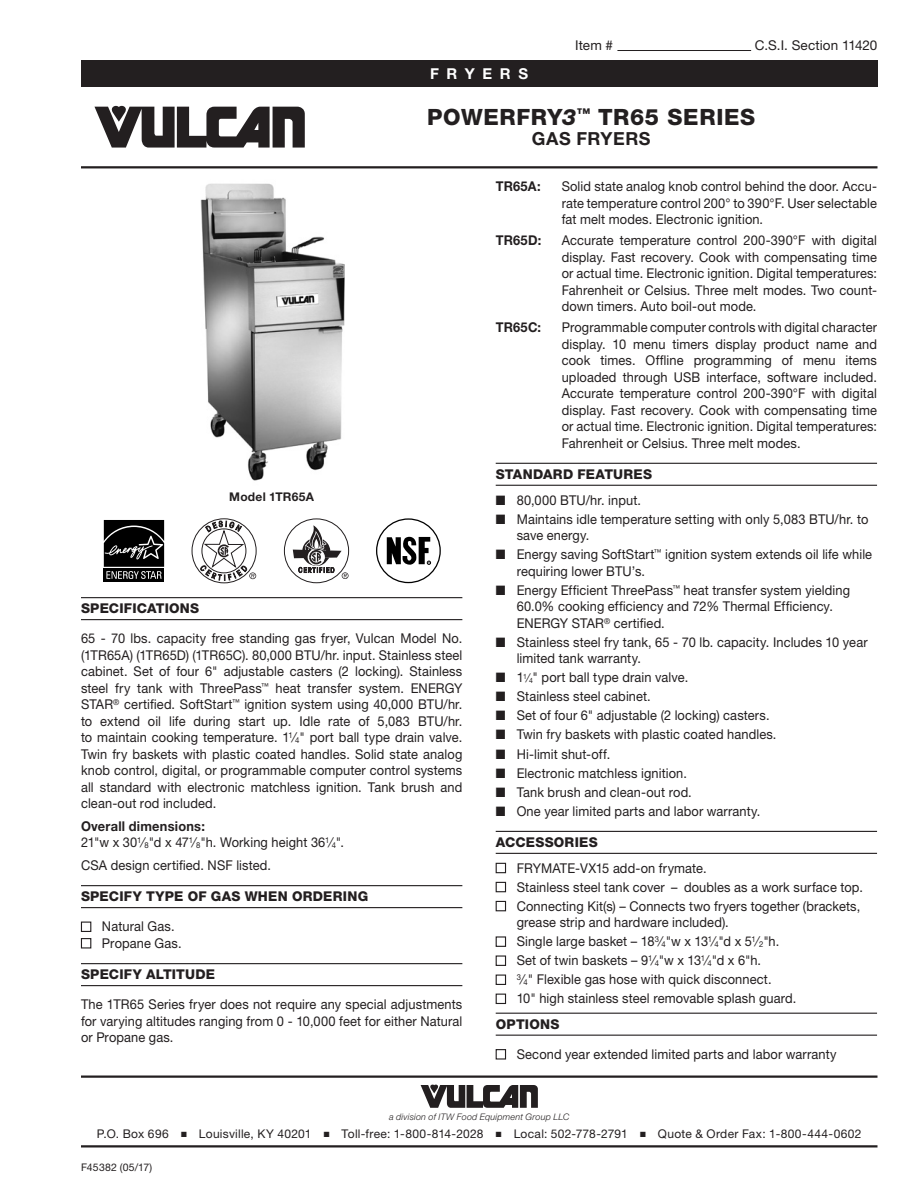
<style>
.page{position:relative;width:918px;height:1188px;background:#fff}
.page>*{position:absolute;margin:0;border:0;box-sizing:border-box;transform-origin:0 0}
.t1{font:800 22.5px "Helvetica Neue LT Std";letter-spacing:.03em;color:#231f20}
.Title_Sub_1{font:700 18px "Helvetica Neue LT Std";letter-spacing:.025em;color:#231f20}
.t2{font:700 15px "Helvetica Neue LT Std";letter-spacing:.51em;color:#fff}
.Body_1_Align-Justify{font:13.5px/16.5px "Helvetica Neue LT Std";letter-spacing:.01em;color:#231f20;scale:.95 1}
.Body_2_Align-Left{font:13.5px/16.5px "Helvetica Neue LT Std";letter-spacing:.01em;color:#231f20;text-align:justify;scale:.95 1}
.Bullet_Open{font:13.5px/16.5px "Helvetica Neue LT Std";letter-spacing:.01em;color:#231f20;text-align:justify;scale:.95 1}
.Sub_Head_1{font:800 13.5px "Helvetica Neue LT Std";letter-spacing:.02em;color:#231f20}
.Body_2_Align-Left-2{font:700 13.5px "Helvetica Neue LT Std";letter-spacing:.02em;color:#231f20;scale:.95 1}
.Body_1_Align-Justify-2{font:13.5px "Helvetica Neue LT Std";letter-spacing:.01em;color:#231f20}
.t3{font:12px "Helvetica Neue LT Std";letter-spacing:.025em;color:#231f20}
.Note-Image{font:700 12px "Helvetica Neue LT Std";letter-spacing:.02em;color:#231f20}
.t4{font:10.5px "Helvetica Neue LT Std";letter-spacing:.02em;color:#231f20}
.t5{font:italic 300 9px "Helvetica Neue LT Std";letter-spacing:.02em;color:#231f20}
.s1{font-style:italic}
.s2{font-size:8.1px}
.s3{font-size:12px}
.s4{font-size:7.2px}
</style>
<div class="page">
<hr style="left:617px;top:50px;width:134px;height:1px;background:#231f20">
<div style="left:81px;top:60px;width:796px;height:27px;background:#231f20"></div>
<hr style="left:81px;top:1076px;width:797px;height:2px;background:#231f20">
<hr style="left:81px;top:1145px;width:797px;height:3px;background:#231f20">
<svg style="left:94px;top:106px;width:211px;height:42px"></svg>
<hr style="left:81px;top:166px;width:797px;height:2px;background:#231f20">
<svg style="left:421px;top:1085px;width:117px;height:23px"></svg>
<hr style="left:81px;top:597px;width:381px;height:1px;background:#231f20">
<hr style="left:81px;top:619px;width:381px;height:1px;background:#231f20">
<hr style="left:81px;top:885px;width:381px;height:1px;background:#231f20">
<hr style="left:81px;top:907px;width:381px;height:1px;background:#231f20">
<hr style="left:81px;top:963px;width:381px;height:1px;background:#231f20">
<hr style="left:81px;top:985px;width:381px;height:1px;background:#231f20">
<svg style="left:103px;top:520px;width:62px;height:62px;background:#2d2d2d"></svg>
<svg style="left:192px;top:518px;width:65px;height:65px"></svg>
<div style="left:284px;top:518px;width:65px;height:65px;border:1px solid #231f20;border-radius:50%"></div>
<svg style="left:293px;top:525px;width:56px;height:54px"></svg>
<div style="left:376px;top:518px;width:65px;height:65px;border:1px solid #000;border-radius:50%"></div>
<svg style="left:387px;top:536px;width:44px;height:29px"></svg>
<div style="left:81px;top:922px;width:10px;height:10px;border:1px solid #231f20"></div>
<div style="left:81px;top:938px;width:10px;height:11px;border:1px solid #231f20"></div>
<img style="left:200px;top:183px;width:145px;height:298px">
<hr style="left:496px;top:463px;width:381px;height:1px;background:#231f20">
<hr style="left:496px;top:485px;width:381px;height:1px;background:#231f20">
<hr style="left:496px;top:831px;width:381px;height:1px;background:#231f20">
<hr style="left:496px;top:853px;width:381px;height:1px;background:#231f20">
<hr style="left:496px;top:1013px;width:381px;height:1px;background:#231f20">
<hr style="left:496px;top:1035px;width:381px;height:1px;background:#231f20">
<div style="left:496px;top:863px;width:10px;height:10px;border:1px solid #231f20"></div>
<div style="left:496px;top:882px;width:10px;height:10px;border:1px solid #231f20"></div>
<div style="left:496px;top:901px;width:10px;height:10px;border:1px solid #231f20"></div>
<div style="left:496px;top:936px;width:10px;height:11px;border:1px solid #231f20"></div>
<div style="left:496px;top:955px;width:10px;height:11px;border:1px solid #231f20"></div>
<div style="left:496px;top:975px;width:10px;height:10px;border:1px solid #231f20"></div>
<div style="left:496px;top:994px;width:10px;height:10px;border:1px solid #231f20"></div>
<div style="left:496px;top:1049px;width:10px;height:11px;border:1px solid #231f20"></div>
<p class="t2" style="left:430px;top:64px;width:99px">FRYERS</p>
<p class="Body_1_Align-Justify-2" style="left:575px;top:37px;width:39px">Item #</p>
<p class="Body_1_Align-Justify-2" style="left:755px;top:37px;width:124px">C.S.I. Section 11420</p>
<p class="t1" style="left:427px;top:104px;width:330px">POWERFRY<span class="s1">3</span><sup>™</sup> TR65 SERIES</p>
<p class="Title_Sub_1" style="left:532px;top:127px;width:120px">GAS FRYERS</p>
<p class="Note-Image" style="left:229px;top:489px;width:86px">Model 1TR65A</p>
<p class="Sub_Head_1" style="left:81px;top:601px;width:120px">SPECIFICATIONS</p>
<p class="Body_1_Align-Justify" style="left:81px;top:630px;width:403px;text-align:justify">65 - 70 lbs. capacity free standing gas fryer, Vulcan Model No. (1TR65A) (1TR65D) (1TR65C). 80,000 BTU/hr. input. Stainless steel cabinet. Set of four 6" adjustable casters (2 locking). Stainless steel fry tank with ThreePass<sup>™</sup> heat transfer system. ENERGY STAR<sup>®</sup> certified. SoftStart<sup>™</sup> ignition system using 40,000 BTU/hr. to extend oil life during start up. Idle rate of 5,083 BTU/hr. to maintain cooking temperature. 1<sup>1</sup>⁄<span class="s2">4</span>" port ball type drain valve.<br>Twin fry baskets with plastic coated handles. Solid state analog knob control, digital, or programmable computer control systems all standard with electronic matchless ignition. Tank brush and clean-out rod included.</p>
<p class="Body_2_Align-Left-2" style="left:81px;top:818px;width:132px">Overall dimensions:</p>
<p class="Body_2_Align-Left" style="left:81px;top:834px;width:278px">21"w x 30<sup>1</sup>⁄<span class="s2">8</span>"d x 47<sup>1</sup>⁄<span class="s2">8</span>"h. Working height 36<sup>1</sup>⁄<span class="s2">4</span>".</p>
<p class="Body_2_Align-Left" style="left:81px;top:857px;width:202px">CSA design certified. NSF listed.</p>
<p class="Sub_Head_1" style="left:81px;top:889px;width:289px">SPECIFY TYPE OF GAS WHEN ORDERING</p>
<p class="Body_1_Align-Justify" style="left:102px;top:918px;width:78px">Natural Gas.</p>
<p class="Body_1_Align-Justify" style="left:102px;top:935px;width:85px">Propane Gas.</p>
<p class="Sub_Head_1" style="left:81px;top:967px;width:136px">SPECIFY ALTITUDE</p>
<p class="Bullet_Open" style="left:81px;top:996px;width:403px">The 1TR65 Series fryer does not require any special adjustments for varying altitudes ranging from 0 - 10,000 feet for either Natural or Propane gas.</p>
<p class="Body_2_Align-Left-2" style="left:496px;top:178px;width:49px">TR65A:</p>
<p class="Body_2_Align-Left" style="left:562px;top:178px;width:333px">Solid state analog knob control behind the door. Accu&shy;rate temperature control 200° to 390°F. User selectable fat melt modes. Electronic ignition.</p>
<p class="Body_2_Align-Left-2" style="left:496px;top:232px;width:50px">TR65D:</p>
<p class="Body_2_Align-Left" style="left:562px;top:232px;width:333px">Accurate temperature control 200-390°F with digital display. Fast recovery. Cook with compensating time or actual time. Electronic ignition. Digital temperatures:<br>Fahrenheit or Celsius. Three melt modes. Two count&shy;down timers. Auto boil-out mode.</p>
<p class="Body_2_Align-Left-2" style="left:496px;top:319px;width:49px">TR65C:</p>
<p class="Body_2_Align-Left" style="left:562px;top:319px;width:333px">Programmable computer controls with digital character display. 10 menu timers display product name and cook times. Offline programming of menu items uploaded through USB interface, software included.<br>Accurate temperature control 200-390°F with digital display. Fast recovery. Cook with compensating time or actual time. Electronic ignition. Digital temperatures:<br>Fahrenheit or Celsius. Three melt modes.</p>
<p class="Sub_Head_1" style="left:496px;top:466px;width:158px">STANDARD FEATURES</p>
<p class="Body_1_Align-Justify" style="left:496px;top:491px;width:154px">■ 80,000 BTU/hr. input.</p>
<p class="Body_1_Align-Justify" style="left:517px;top:510px;width:372px;text-indent:-21px">■ Maintains idle temperature setting with only 5,083 BTU/hr. to save energy.</p>
<p class="Body_1_Align-Justify" style="left:517px;top:546px;width:376px;text-indent:-21px">■ Energy saving SoftStart<sup>™</sup> ignition system extends oil life while requiring lower BTU’s.</p>
<p class="Body_1_Align-Justify" style="left:517px;top:581px;width:352px;text-indent:-21px">■ Energy Efficient ThreePass<sup>™</sup> heat transfer system yielding<br>60.0% cooking efficiency and 72% Thermal Efficiency.<br>ENERGY STAR<sup>®</sup> certified.</p>
<p class="Body_1_Align-Justify" style="left:517px;top:634px;width:371px;text-indent:-21px">■ Stainless steel fry tank, 65 - 70 lb. capacity. Includes 10 year limited tank warranty.</p>
<p class="Body_1_Align-Justify" style="left:496px;top:669px;width:204px">■ 1<sup>1</sup><span class="s3">⁄</span><span class="s4">4</span>" port ball type drain valve.</p>
<p class="Body_1_Align-Justify" style="left:496px;top:688px;width:165px">■ Stainless steel cabinet.</p>
<p class="Body_1_Align-Justify" style="left:496px;top:707px;width:290px">■ Set of four 6" adjustable (2 locking) casters.</p>
<p class="Body_1_Align-Justify" style="left:496px;top:726px;width:297px">■ Twin fry baskets with plastic coated handles.</p>
<p class="Body_1_Align-Justify" style="left:496px;top:745px;width:122px">■ Hi-limit shut-off.</p>
<p class="Body_1_Align-Justify" style="left:496px;top:764px;width:203px">■ Electronic matchless ignition.</p>
<p class="Body_1_Align-Justify" style="left:496px;top:783px;width:208px">■ Tank brush and clean-out rod.</p>
<p class="Body_1_Align-Justify" style="left:496px;top:802px;width:280px">■ One year limited parts and labor warranty.</p>
<p class="Sub_Head_1" style="left:496px;top:834px;width:104px">ACCESSORIES</p>
<p class="Body_1_Align-Justify" style="left:517px;top:859px;width:201px">FRYMATE-VX15 add-on frymate.</p>
<p class="Body_1_Align-Justify" style="left:517px;top:878px;width:366px">Stainless steel tank cover – doubles as a work surface top.</p>
<p class="Body_1_Align-Justify" style="left:517px;top:898px;width:363px">Connecting Kit(s) – Connects two fryers together (brackets, grease strip and hardware included).</p>
<p class="Body_1_Align-Justify" style="left:517px;top:933px;width:278px">Single large basket – 18<sup>3</sup>⁄<span class="s2">4</span>"w x 13<sup>1</sup>⁄<span class="s2">4</span>"d x 5<sup>1</sup>⁄<span class="s2">2</span>"h.</p>
<p class="Body_1_Align-Justify" style="left:517px;top:952px;width:259px">Set of twin baskets – 9<sup>1</sup>⁄<span class="s2">4</span>"w x 13<sup>1</sup>⁄<span class="s2">4</span>"d x 6"h.</p>
<p class="Body_1_Align-Justify" style="left:517px;top:971px;width:270px"><sup>3</sup>⁄<span class="s2">4</span>" Flexible gas hose with quick disconnect.</p>
<p class="Body_1_Align-Justify" style="left:517px;top:990px;width:296px">10" high stainless steel removable splash guard.</p>
<p class="Sub_Head_1" style="left:496px;top:1016px;width:65px">OPTIONS</p>
<p class="Body_1_Align-Justify" style="left:517px;top:1046px;width:338px">Second year extended limited parts and labor warranty</p>
<p class="t5" style="left:389px;top:1111px;width:182px">a division of ITW Food Equipment Group LLC</p>
<p class="t3" style="left:97px;top:1127px;width:766px">P.O. Box 696 ■ Louisville, KY 40201 ■ Toll-free: 1-800-814-2028 ■ Local: 502-778-2791 ■ Quote &amp; Order Fax: 1-800-444-0602</p>
<p class="t4" style="left:81px;top:1161px;width:73px">F45382 (05/17)</p>
</div>
